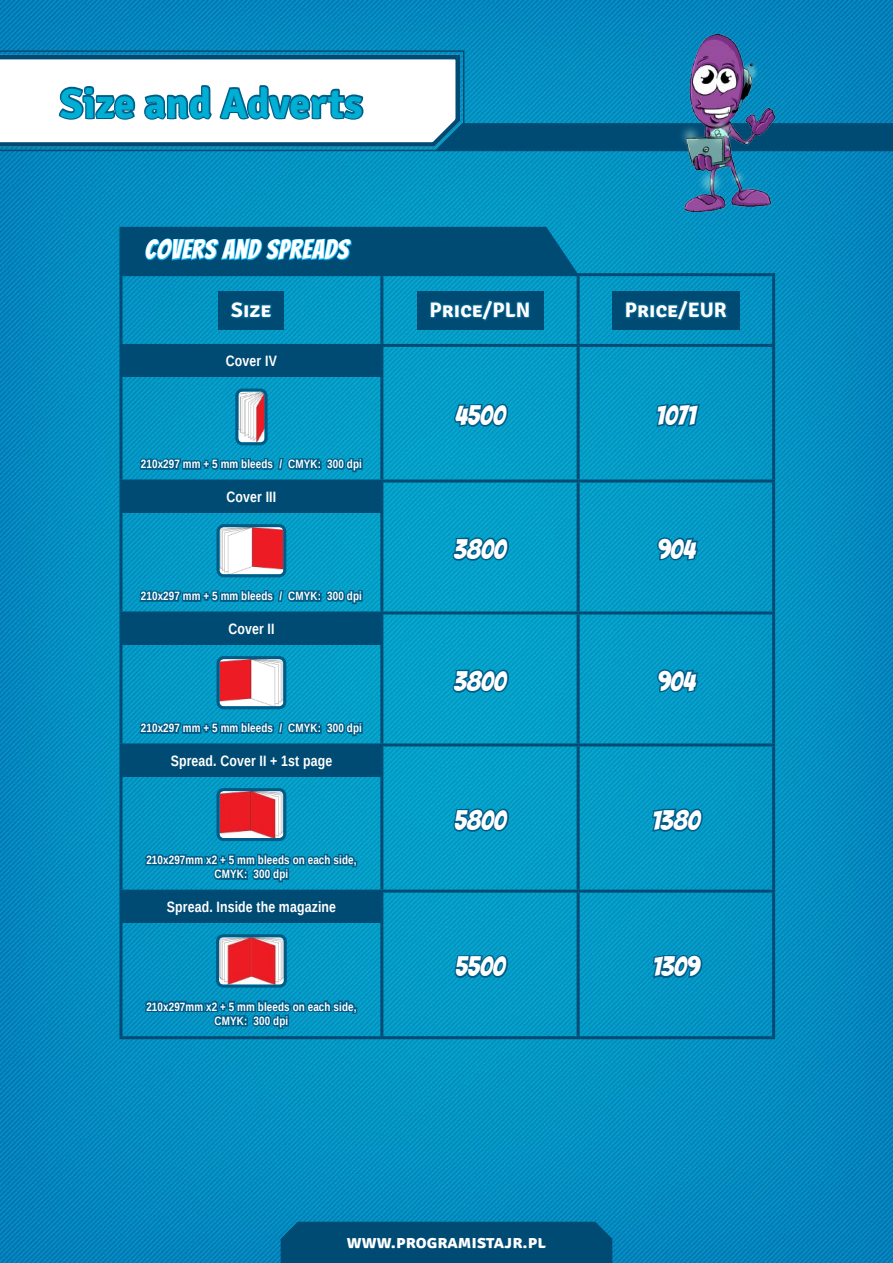
<style>
.page{position:relative;width:893px;height:1263px;background:#fff}
.page>*{position:absolute;margin:0;border:0;box-sizing:border-box;transform-origin:0 0}
.Title_body{font:700 42px "Signika";letter-spacing:-.005em;color:#00afd3}
.Body_Tabela_Ceny{font:27px "Bangers";color:#fff}
.Title_Tabela_Upper{font:27px "Bangers";letter-spacing:.025em;color:#fff}
.Title_Header{font:700 21px "Signika";color:#fff}
.t1{font:700 18px "Signika";color:#fff}
.Body_Tabela_Tytul_Wi{font:700 15px "Liberation Sans Narrow";letter-spacing:.01em;color:#fff}
.Body_Tabela_Opis_wie{font:700 12px/14.4px "Liberation Sans Narrow";letter-spacing:.01em;color:#fff;text-align:center}
</style>
<div class="page">
<img style="left:0;top:0;width:893px;height:1263px">
<div style="left:281px;top:1222px;width:331px;height:41px;background:#004b74"></div>
<hr style="left:119px;top:273px;width:263px;height:3px;background:#004b74">
<hr style="left:119px;top:276px;width:3px;height:68px;background:#004b74">
<hr style="left:382px;top:273px;width:196px;height:3px;background:#004b74">
<hr style="left:380px;top:276px;width:3px;height:68px;background:#004b74">
<hr style="left:578px;top:273px;width:197px;height:3px;background:#004b74">
<hr style="left:577px;top:276px;width:3px;height:68px;background:#004b74">
<hr style="left:772px;top:276px;width:3px;height:68px;background:#004b74">
<hr style="left:119px;top:344px;width:263px;height:3px;background:#004b74">
<hr style="left:119px;top:347px;width:3px;height:132px;background:#004b74">
<hr style="left:382px;top:344px;width:196px;height:3px;background:#004b74">
<hr style="left:380px;top:347px;width:3px;height:132px;background:#004b74">
<hr style="left:578px;top:344px;width:197px;height:3px;background:#004b74">
<hr style="left:577px;top:347px;width:3px;height:132px;background:#004b74">
<hr style="left:772px;top:347px;width:3px;height:132px;background:#004b74">
<hr style="left:119px;top:479px;width:263px;height:3px;background:#004b74">
<hr style="left:119px;top:482px;width:3px;height:129px;background:#004b74">
<hr style="left:382px;top:479px;width:196px;height:3px;background:#004b74">
<hr style="left:380px;top:482px;width:3px;height:129px;background:#004b74">
<hr style="left:578px;top:479px;width:197px;height:3px;background:#004b74">
<hr style="left:577px;top:482px;width:3px;height:129px;background:#004b74">
<hr style="left:772px;top:482px;width:3px;height:129px;background:#004b74">
<hr style="left:119px;top:611px;width:263px;height:3px;background:#004b74">
<hr style="left:119px;top:614px;width:3px;height:129px;background:#004b74">
<hr style="left:382px;top:611px;width:196px;height:3px;background:#004b74">
<hr style="left:380px;top:614px;width:3px;height:129px;background:#004b74">
<hr style="left:578px;top:611px;width:197px;height:3px;background:#004b74">
<hr style="left:577px;top:614px;width:3px;height:129px;background:#004b74">
<hr style="left:772px;top:614px;width:3px;height:129px;background:#004b74">
<hr style="left:119px;top:743px;width:263px;height:3px;background:#004b74">
<hr style="left:119px;top:746px;width:3px;height:144px;background:#004b74">
<hr style="left:382px;top:743px;width:196px;height:3px;background:#004b74">
<hr style="left:380px;top:746px;width:3px;height:144px;background:#004b74">
<hr style="left:578px;top:743px;width:197px;height:3px;background:#004b74">
<hr style="left:577px;top:746px;width:3px;height:144px;background:#004b74">
<hr style="left:772px;top:746px;width:3px;height:144px;background:#004b74">
<hr style="left:119px;top:890px;width:263px;height:3px;background:#004b74">
<hr style="left:119px;top:893px;width:3px;height:143px;background:#004b74">
<hr style="left:382px;top:890px;width:196px;height:3px;background:#004b74">
<hr style="left:380px;top:893px;width:3px;height:143px;background:#004b74">
<hr style="left:578px;top:890px;width:197px;height:3px;background:#004b74">
<hr style="left:577px;top:893px;width:3px;height:143px;background:#004b74">
<hr style="left:772px;top:893px;width:3px;height:143px;background:#004b74">
<hr style="left:119px;top:1036px;width:263px;height:3px;background:#004b74">
<hr style="left:382px;top:1036px;width:196px;height:3px;background:#004b74">
<hr style="left:578px;top:1036px;width:197px;height:3px;background:#004b74">
<div style="left:219px;top:292px;width:65px;height:38px;background:#004b74"></div>
<svg style="left:230px;top:301px;width:42px;height:18px"></svg>
<div style="left:417px;top:292px;width:126px;height:38px;background:#004b74"></div>
<svg style="left:428px;top:289px;width:104px;height:32px"></svg>
<div style="left:612px;top:292px;width:128px;height:38px;background:#004b74"></div>
<svg style="left:625px;top:299px;width:103px;height:22px"></svg>
<div style="left:121px;top:345px;width:261px;height:31px;background:#004b74"></div>
<img style="left:239px;top:392px;width:25px;height:43px">
<div style="left:235px;top:388px;width:33px;height:57px;border:3px solid #005c87;border-radius:6px"></div>
<svg style="left:137px;top:435px;width:226px;height:45px;background:#078db7"></svg>
<div style="left:358px;top:460px;width:5px;height:10px;border:3px solid #005c87"></div>
<svg style="left:452px;top:401px;width:58px;height:28px;background:#017aa4"></svg>
<svg style="left:654px;top:401px;width:48px;height:28px"></svg>
<div style="left:121px;top:481px;width:261px;height:31px;background:#004b74"></div>
<img style="left:220px;top:528px;width:62px;height:39px">
<div style="left:216px;top:524px;width:70px;height:53px;border:3px solid #005c87;border-radius:6px"></div>
<svg style="left:137px;top:567px;width:226px;height:45px;background:#0d8fb8"></svg>
<div style="left:358px;top:592px;width:5px;height:10px;border:3px solid #005c87"></div>
<svg style="left:451px;top:535px;width:60px;height:28px;background:#017aa3"></svg>
<svg style="left:655px;top:535px;width:45px;height:28px"></svg>
<div style="left:121px;top:613px;width:261px;height:31px;background:#004b74"></div>
<img style="left:220px;top:660px;width:62px;height:39px">
<div style="left:216px;top:656px;width:70px;height:53px;border:3px solid #005c87;border-radius:6px"></div>
<svg style="left:137px;top:699px;width:226px;height:45px;background:#0d8fb8"></svg>
<div style="left:358px;top:724px;width:5px;height:10px;border:3px solid #005c87"></div>
<svg style="left:451px;top:667px;width:60px;height:28px;background:#017aa3"></svg>
<svg style="left:655px;top:667px;width:45px;height:28px"></svg>
<div style="left:121px;top:745px;width:261px;height:31px;background:#004b74"></div>
<img style="left:220px;top:792px;width:62px;height:45px">
<div style="left:216px;top:788px;width:70px;height:53px;border:3px solid #005c87;border-radius:6px"></div>
<svg style="left:143px;top:845px;width:216px;height:45px;background:#0287b2"></svg>
<div style="left:285px;top:870px;width:4px;height:10px;border:3px solid #005c87"></div>
<svg style="left:452px;top:806px;width:59px;height:28px;background:#0179a3"></svg>
<svg style="left:650px;top:806px;width:55px;height:28px;background:#0176a2"></svg>
<div style="left:121px;top:891px;width:261px;height:31px;background:#004b74"></div>
<img style="left:220px;top:938px;width:63px;height:46px">
<div style="left:216px;top:934px;width:71px;height:54px;border:3px solid #005c87;border-radius:6px"></div>
<svg style="left:143px;top:991px;width:216px;height:56px;background:#0283b1"></svg>
<svg style="left:453px;top:952px;width:57px;height:28px;background:#0178a3"></svg>
<svg style="left:651px;top:952px;width:53px;height:28px"></svg>
<svg style="left:119px;top:166px;width:459px;height:108px;background:#0279a6"></svg>
<svg style="left:0;top:50px;width:466px;height:102px;background:#016e9d"></svg>
<svg style="left:0;top:53px;width:893px;height:98px"></svg>
<img style="left:675px;top:35px;width:100px;height:177px">
<p class="Title_body" style="left:60px;top:78px;width:305px">Size and Adverts</p>
<p class="Title_Tabela_Upper" style="left:145px;top:234px;width:205px">COVERS AND SPREADS</p>
<p class="Title_Header" style="left:231px;top:297px;width:42px">Size</p>
<p class="Title_Header" style="left:430px;top:297px;width:102px">Price/PLN</p>
<p class="Title_Header" style="left:625px;top:297px;width:103px">Price/EUR</p>
<p class="Body_Tabela_Tytul_Wi" style="left:226px;top:351px;width:52px">Cover IV</p>
<p class="Body_Tabela_Opis_wie" style="left:141px;top:457px;width:222px">210x297 mm + 5 mm bleeds / CMYK: 300 dpi</p>
<p class="Body_Tabela_Tytul_Wi" style="left:227px;top:486px;width:51px">Cover III</p>
<p class="Body_Tabela_Opis_wie" style="left:141px;top:589px;width:222px">210x297 mm + 5 mm bleeds / CMYK: 300 dpi</p>
<p class="Body_Tabela_Tytul_Wi" style="left:228px;top:618px;width:48px">Cover II</p>
<p class="Body_Tabela_Opis_wie" style="left:141px;top:721px;width:222px">210x297 mm + 5 mm bleeds / CMYK: 300 dpi</p>
<p class="Body_Tabela_Tytul_Wi" style="left:171px;top:750px;width:163px">Spread. Cover II + 1st page</p>
<p class="Body_Tabela_Opis_wie" style="left:146px;top:852px;width:212px">210x297mm x2 + 5 mm bleeds on each side,<br>CMYK: 300 dpi</p>
<p class="Body_Tabela_Tytul_Wi" style="left:167px;top:896px;width:171px">Spread. Inside the magazine</p>
<p class="Body_Tabela_Opis_wie" style="left:146px;top:999px;width:212px">210x297mm x2 + 5 mm bleeds on each side,<br>CMYK: 300 dpi</p>
<p class="Body_Tabela_Ceny" style="left:455px;top:400px;width:52px">4500</p>
<p class="Body_Tabela_Ceny" style="left:656px;top:400px;width:41px">1071</p>
<p class="Body_Tabela_Ceny" style="left:454px;top:534px;width:54px">3800</p>
<p class="Body_Tabela_Ceny" style="left:657px;top:534px;width:40px">904</p>
<p class="Body_Tabela_Ceny" style="left:454px;top:666px;width:54px">3800</p>
<p class="Body_Tabela_Ceny" style="left:657px;top:666px;width:40px">904</p>
<p class="Body_Tabela_Ceny" style="left:454px;top:805px;width:54px">5800</p>
<p class="Body_Tabela_Ceny" style="left:652px;top:805px;width:50px">1380</p>
<p class="Body_Tabela_Ceny" style="left:455px;top:951px;width:52px">5500</p>
<p class="Body_Tabela_Ceny" style="left:652px;top:951px;width:49px">1309</p>
<h3 class="t1" style="left:347px;top:1231px;width:201px">www.programistajr.pl</h3>
</div>
